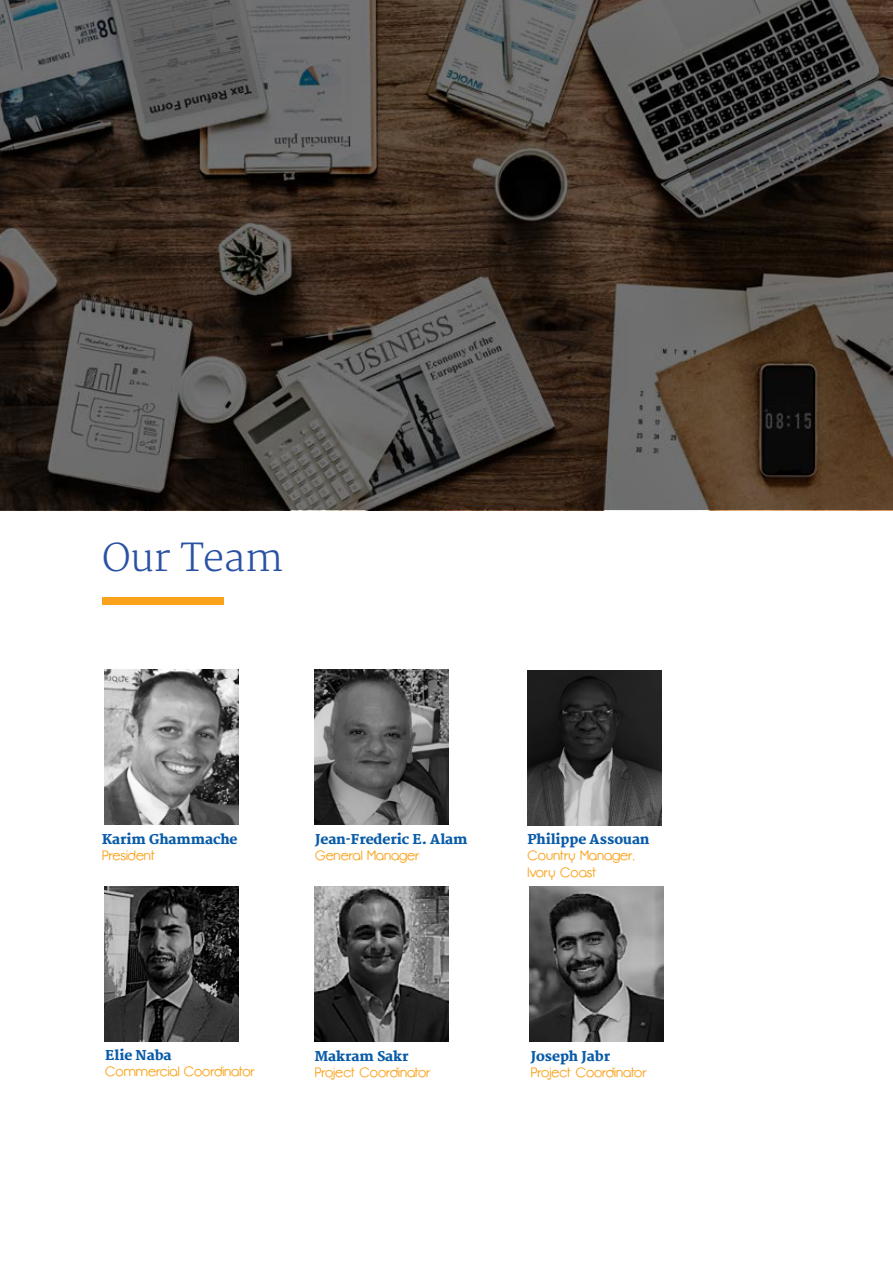
<style>
.page{position:relative;width:893px;height:1263px;background:#fff}
.page>*{position:absolute;margin:0;border:0;box-sizing:border-box;transform-origin:0 0}
.t1{font:300 37.5px "Merriweather";color:#2a51a3}
.t2{font:13.5px/16.2px "Opificio";color:#faa21b}
.t3{font:900 13.5px "Merriweather";color:#095ba8}
</style>
<div class="page">
<div style="left:102px;top:597px;width:122px;height:7px;background:#faa21b"></div>
<svg style="left:0;top:0;width:893px;height:509px;background:#473f39"></svg>
<img style="left:104px;top:670px;width:134px;height:155px">
<img style="left:315px;top:670px;width:134px;height:155px">
<img style="left:105px;top:887px;width:134px;height:155px">
<img style="left:315px;top:887px;width:134px;height:155px">
<img style="left:529px;top:887px;width:134px;height:155px">
<img style="left:527px;top:671px;width:134px;height:155px">
<h1 class="t1" style="left:102px;top:536px;width:182px">Our Team</h1>
<p class="t3" style="left:102px;top:831px;width:137px">Karim Ghammache</p>
<p class="t2" style="left:102px;top:847px;width:54px">President</p>
<p class="t3" style="left:315px;top:831px;width:154px">Jean-Frederic E. Alam</p>
<p class="t2" style="left:315px;top:847px;width:106px">General Manager</p>
<p class="t3" style="left:528px;top:831px;width:124px">Philippe Assouan</p>
<p class="t2" style="left:528px;top:848px;width:108px">Country Manager,<br>Ivory Coast</p>
<p class="t3" style="left:105px;top:1047px;width:68px">Elie Naba</p>
<p class="t2" style="left:105px;top:1064px;width:151px">Commercial Coordinator</p>
<p class="t3" style="left:315px;top:1047px;width:95px">Makram Sakr</p>
<p class="t2" style="left:315px;top:1064px;width:118px">Project Coordinator</p>
<p class="t3" style="left:531px;top:1047px;width:81px">Joseph Jabr</p>
<p class="t2" style="left:531px;top:1064px;width:118px">Project Coordinator</p>
</div>
